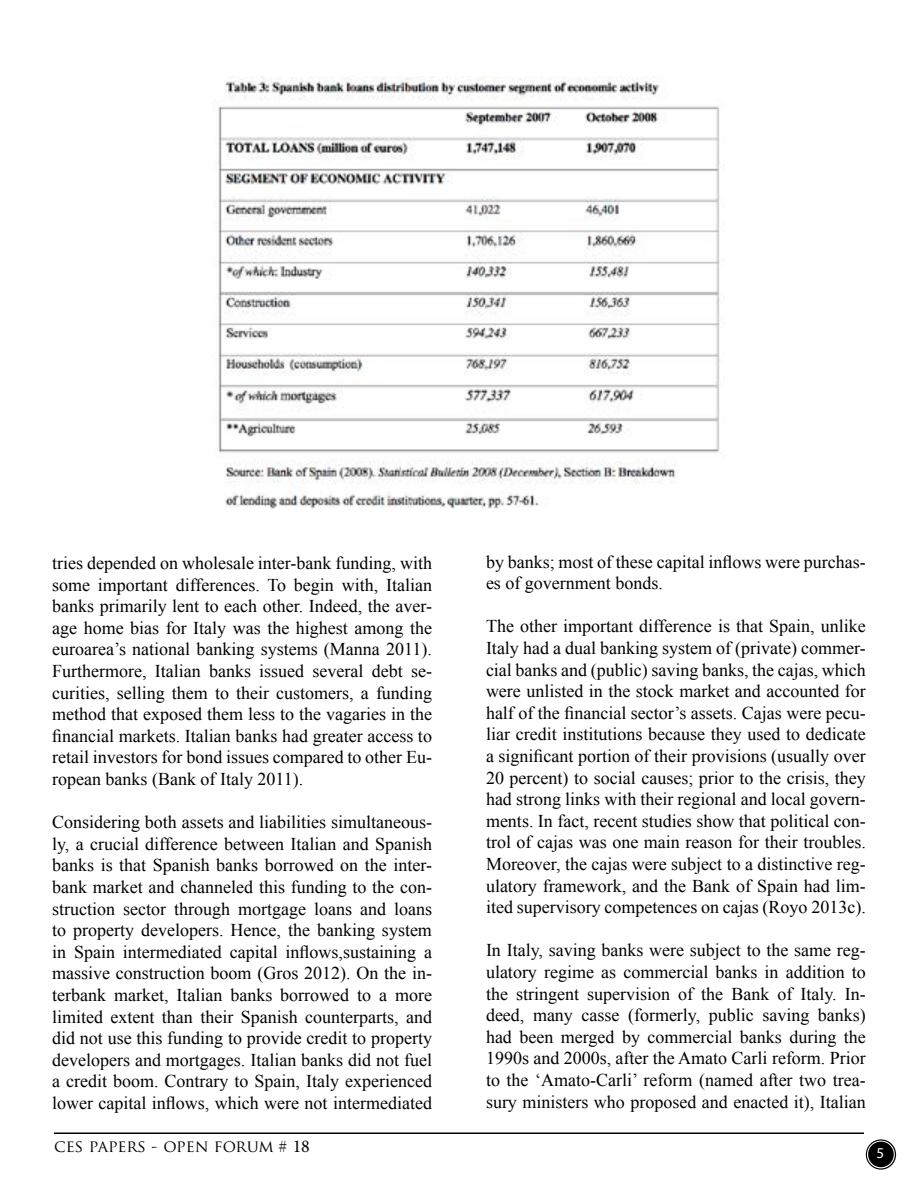
<style>
.page{position:relative;width:918px;height:1188px;background:#fff}
.page>*{position:absolute;margin:0;border:0;box-sizing:border-box;transform-origin:0 0}
.t1{font:18px/21.6px "Times New Roman";color:#000;text-align:justify}
.t2{font:16.5px "Trajan Pro";letter-spacing:-.005em;color:#000}
.t3{font:15px "Myriad Pro";color:#fff}
.s1{font-size:15px}
.s2{font-family:"Minion Pro";font-size:18px}
</style>
<div class="page">
<svg style="left:866px;top:1139px;width:30px;height:31px"></svg>
<svg style="left:867px;top:1141px;width:28px;height:27px"></svg>
<div style="left:868px;top:1142px;width:26px;height:25px;background:#000;border-radius:50%"></div>
<hr style="left:54px;top:1132px;width:810px;height:2px;background:#000">
<img style="left:217px;top:76px;width:503px;height:433px">
<p class="t1" style="left:52px;top:552px;width:381px">tries depended on wholesale inter-bank funding, with some important differences. To begin with, Italian banks primarily lent to each other. Indeed, the aver&shy;age home bias for Italy was the highest among the euroarea’s national banking systems (Manna 2011).<br>Furthermore, Italian banks issued several debt se&shy;curities, selling them to their customers, a funding method that exposed them less to the vagaries in the financial markets. Italian banks had greater access to retail investors for bond issues compared to other Eu&shy;ropean banks (Bank of Italy 2011).</p>
<p class="t1" style="left:52px;top:811px;width:381px">Considering both assets and liabilities simultaneous&shy;ly, a crucial difference between Italian and Spanish banks is that Spanish banks borrowed on the inter&shy;bank market and channeled this funding to the con&shy;struction sector through mortgage loans and loans to property developers. Hence, the banking system in Spain intermediated capital inflows,sustaining a massive construction boom (Gros 2012). On the in&shy;terbank market, Italian banks borrowed to a more limited extent than their Spanish counterparts, and did not use this funding to provide credit to property developers and mortgages. Italian banks did not fuel a credit boom. Contrary to Spain, Italy experienced lower capital inflows, which were not intermediated</p>
<p class="t2" style="left:54px;top:1136px;width:257px">CES PAPERS - OPEN FORUM <span class="s1">#</span> <span class="s2">18</span></p>
<p class="t1" style="left:486px;top:550px;width:381px">by banks; most of these capital inflows were purchas&shy;es of government bonds.</p>
<p class="t1" style="left:486px;top:615px;width:381px">The other important difference is that Spain, unlike Italy had a dual banking system of (private) commer&shy;cial banks and (public) saving banks, the cajas, which were unlisted in the stock market and accounted for half of the financial sector’s assets. Cajas were pecu&shy;liar credit institutions because they used to dedicate a significant portion of their provisions (usually over 20 percent) to social causes; prior to the crisis, they had strong links with their regional and local govern&shy;ments. In fact, recent studies show that political con&shy;trol of cajas was one main reason for their troubles.<br>Moreover, the cajas were subject to a distinctive reg&shy;ulatory framework, and the Bank of Spain had lim&shy;ited supervisory competences on cajas (Royo 2013c).</p>
<p class="t1" style="left:486px;top:939px;width:381px">In Italy, saving banks were subject to the same reg&shy;ulatory regime as commercial banks in addition to the stringent supervision of the Bank of Italy. In&shy;deed, many casse (formerly, public saving banks) had been merged by commercial banks during the 1990s and 2000s, after the Amato Carli reform. Prior to the ‘Amato-Carli’ reform (named after two trea&shy;sury ministers who proposed and enacted it), Italian</p>
<p class="t3" style="left:877px;top:1144px;width:9px">5</p>
</div>
